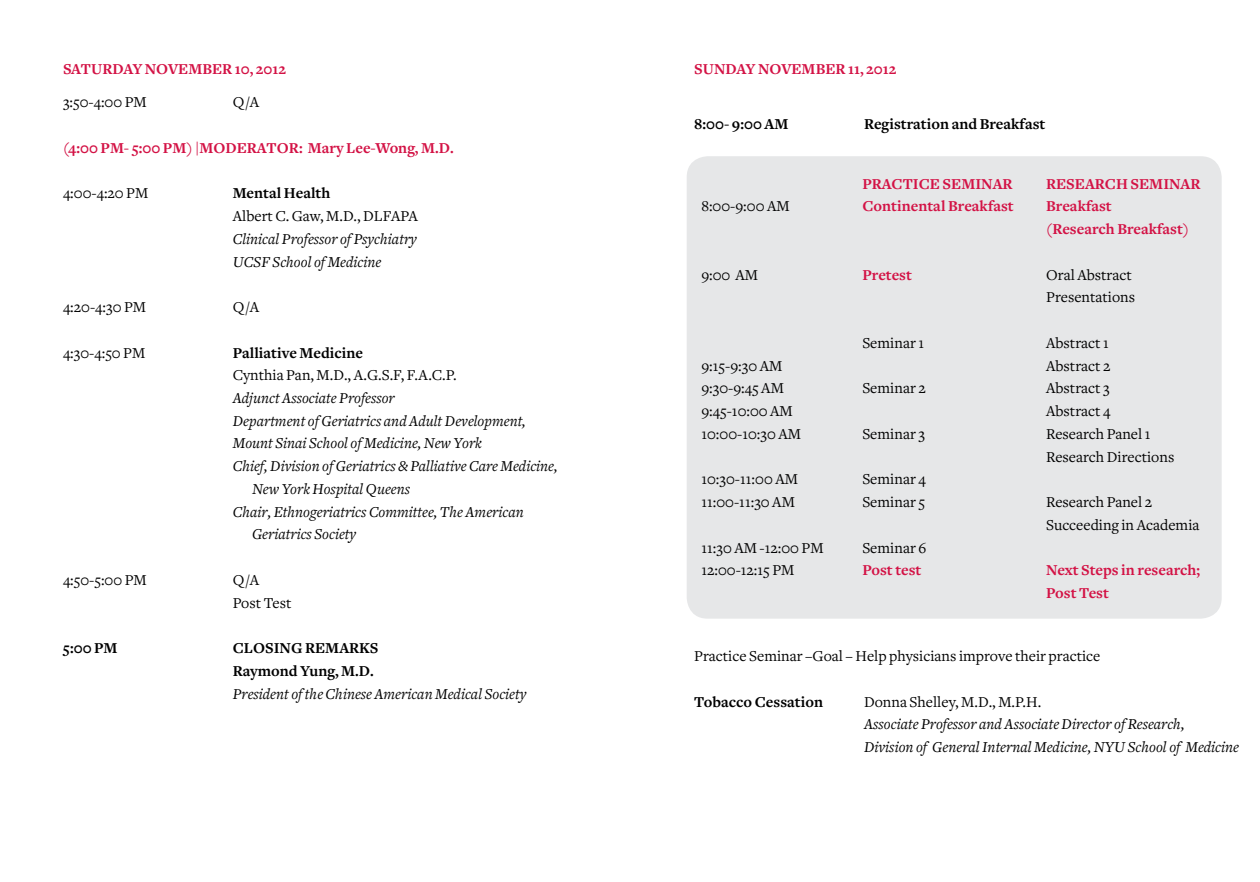
<style>
.page{position:relative;width:1260px;height:882px;background:#fff}
.page>*{position:absolute;margin:0;border:0;box-sizing:border-box;transform-origin:0 0}
.t1{font:15.75px/22.8px "Freight Text";color:#000}
.t2{font:italic 15.75px/22.8px "Freight Text";color:#000}
.t3{font:700 15.75px/22.8px "Freight Text";color:#d31245}
.t4{font:700 15.75px/22.8px "Freight Text";color:#000}
.s1{font-weight:400}
</style>
<div class="page">
<div style="left:687px;top:156px;width:535px;height:463px;background:#e6e7e8;border-radius:21px"></div>
<p class="t3" style="left:63px;top:58px;width:225px">SATURDAY NOVEMBER 10, 2012</p>
<p class="t1" style="left:63px;top:91px;width:79px">3:50-4:00 PM</p>
<p class="t1" style="left:233px;top:91px;width:28px">Q/A</p>
<p class="t3" style="left:63px;top:137px;width:392px">(4:00 PM- 5:00 PM) |MODERATOR: Mary Lee-Wong, M.D.</p>
<p class="t1" style="left:63px;top:182px;width:86px">4:00-4:20 PM</p>
<p class="t4" style="left:233px;top:182px;width:99px">Mental Health</p>
<p class="t1" style="left:233px;top:205px;width:187px">Albert C. Gaw, M.D., DLFAPA</p>
<p class="t2" style="left:233px;top:228px;width:186px">Clinical Professor of Psychiatry<br>UCSF School of Medicine</p>
<p class="t1" style="left:63px;top:296px;width:78px">4:20-4:30 PM</p>
<p class="t1" style="left:233px;top:296px;width:28px">Q/A</p>
<p class="t1" style="left:63px;top:341px;width:77px">4:30-4:50 PM</p>
<p class="t4" style="left:233px;top:341px;width:132px">Palliative Medicine</p>
<p class="t1" style="left:233px;top:364px;width:226px">Cynthia Pan, M.D., A.G.S.F, F.A.C.P.</p>
<p class="t2" style="left:233px;top:387px;width:164px">Adjunct Associate Professor</p>
<p class="t2" style="left:233px;top:410px;width:295px">Department of Geriatrics and Adult Development,</p>
<p class="t2" style="left:233px;top:432px;width:251px">Mount Sinai School of Medicine, New York</p>
<p class="t2" style="left:233px;top:455px;width:326px">Chief, Division of Geriatrics &amp; Palliative Care Medicine,</p>
<p class="t2" style="left:252px;top:478px;width:160px">New York Hospital Queens</p>
<p class="t2" style="left:233px;top:501px;width:293px">Chair, Ethnogeriatrics Committee, The American</p>
<p class="t2" style="left:252px;top:523px;width:106px">Geriatrics Society</p>
<p class="t1" style="left:63px;top:569px;width:79px">4:50-5:00 PM</p>
<p class="t1" style="left:233px;top:569px;width:60px">Q/A<br>Post Test</p>
<p class="t4" style="left:63px;top:637px;width:56px">5:00 PM</p>
<p class="t4" style="left:233px;top:637px;width:147px">CLOSING REMARKS<br>Raymond Yung, M.D.</p>
<p class="t2" style="left:233px;top:683px;width:295px">President of the Chinese American Medical Society</p>
<p class="t3" style="left:694px;top:58px;width:204px">SUNDAY NOVEMBER 11, 2012</p>
<p class="t4" style="left:694px;top:113px;width:96px">8:00- 9:00 AM</p>
<p class="t4" style="left:864px;top:113px;width:183px">Registration and Breakfast</p>
<p class="t3" style="left:862px;top:173px;width:21px">Practice</p>
<p class="t3" style="left:943px;top:173px;width:19px">Seminar</p>
<p class="t3" style="left:1046px;top:173px;width:22px">Research</p>
<p class="t3" style="left:1131px;top:173px;width:20px">Seminar</p>
<p class="t1" style="left:701px;top:195px;width:83px">8:00-9:00 AM</p>
<p class="t3" style="left:862px;top:195px;width:153px">Continental Breakfast</p>
<p class="t3" style="left:1046px;top:195px;width:145px">Breakfast<br>(Research Breakfast)</p>
<p class="t1" style="left:701px;top:264px;width:52px">9:00 AM</p>
<p class="t3" style="left:862px;top:264px;width:51px">Pretest</p>
<p class="t1" style="left:1046px;top:264px;width:91px">O ral Abstract<br>Presentations</p>
<p class="t1" style="left:862px;top:332px;width:63px">Seminar 1</p>
<p class="t1" style="left:1046px;top:332px;width:64px">Abstract 1</p>
<p class="t1" style="left:701px;top:354px;width:76px">9:15-9:30 AM</p>
<p class="t1" style="left:1046px;top:354px;width:66px">Abstract 2</p>
<p class="t1" style="left:701px;top:377px;width:77px">9:30-9:45 AM</p>
<p class="t1" style="left:862px;top:377px;width:65px">Seminar 2</p>
<p class="t1" style="left:1046px;top:377px;width:65px">Abstract 3</p>
<p class="t1" style="left:701px;top:400px;width:107px">9:45-10:00 AM</p>
<p class="t1" style="left:1046px;top:400px;width:66px">Abstract 4</p>
<p class="t1" style="left:701px;top:423px;width:94px">10:00-10:30 AM</p>
<p class="t1" style="left:862px;top:423px;width:64px">Seminar 3</p>
<p class="t1" style="left:1046px;top:423px;width:130px">Research Panel 1<br>Research Directions</p>
<p class="t1" style="left:701px;top:468px;width:91px">10:30-11:00 AM</p>
<p class="t1" style="left:862px;top:468px;width:65px">Seminar 4</p>
<p class="t1" style="left:701px;top:491px;width:88px">11:00-11:30 AM</p>
<p class="t1" style="left:862px;top:491px;width:64px">Seminar 5</p>
<p class="t1" style="left:1046px;top:491px;width:155px">Research Panel 2<br>Succeeding in Academia</p>
<p class="t1" style="left:701px;top:536px;width:117px">11:30 AM -12:00 PM</p>
<p class="t1" style="left:862px;top:536px;width:65px">Seminar 6</p>
<p class="t1" style="left:701px;top:559px;width:88px">12:00-12:15 PM</p>
<p class="t3" style="left:862px;top:559px;width:60px">Post test</p>
<p class="t3" style="left:1046px;top:559px;width:156px">Next Steps in research;<br>Post Test</p>
<p class="t1" style="left:694px;top:645px;width:408px">Practice Seminar –Goal – Help physicians improve their practice</p>
<p class="t4" style="left:694px;top:690px;width:156px">Tobacco Cessation <span class="s1">D</span></p>
<p class="t1" style="left:875px;top:690px;width:168px">onna Shelley, M.D., M.P.H.</p>
<p class="t2" style="left:864px;top:713px;width:376px">Associate Professor and Associate Director of Research,<br>Division of General Internal Medicine, NYU School of Medicine</p>
</div>
